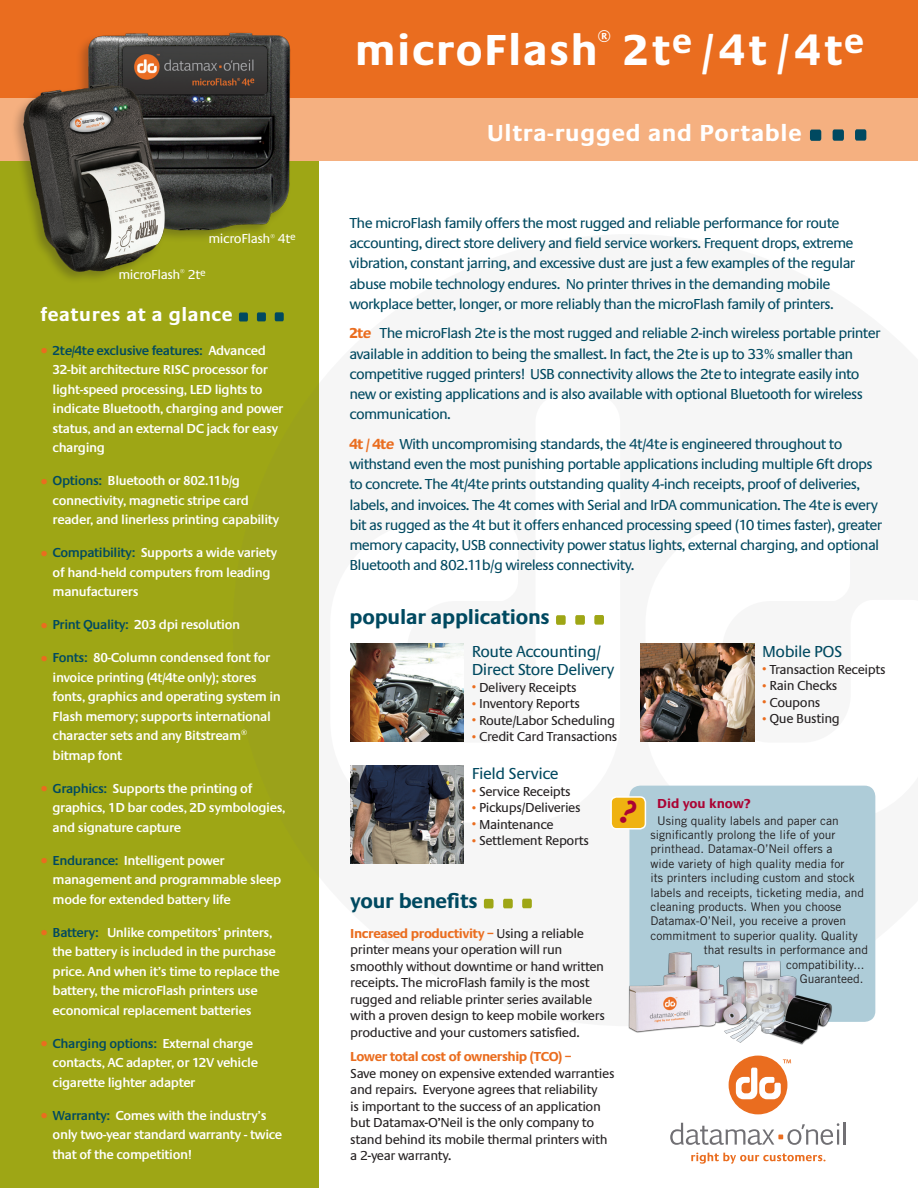
<style>
.page{position:relative;width:918px;height:1188px;background:#fff}
.page>*{position:absolute;margin:0;border:0;box-sizing:border-box;transform-origin:0 0}
.t1{font:700 45px "Praxis";letter-spacing:.035em;color:#fff}
.t2{font:700 24px "Praxis";letter-spacing:.03em;color:#fff}
.t3{font:700 21px "Praxis";letter-spacing:-.01em;color:#004960}
.t4{font:700 19.65px "Praxis";letter-spacing:.03em;color:#fff}
.t5{font:16.5px/18px "Praxis";letter-spacing:-.03em;color:#004960}
.t6{font:15px/20.2px "Praxis";letter-spacing:-.045em;color:#004960}
.t7{font:600 13.5px/19.5px "Praxis";letter-spacing:-.03em;color:#fff}
.t8{font:13.5px/16.5px "Praxis";letter-spacing:-.03em;color:#231f20}
.t9{font:13.5px "Praxis";letter-spacing:-.03em;color:#fff}
.t10{font:700 13.5px "Praxis";color:#ab0333}
.t11{font:12px "Trade Gothic";color:#231f20}
.s1{font-size:10.5px}
.s2{font-family:"Trade Gothic";font-weight:400;font-size:15px;color:#ea6d1f}
.s3{color:#004960}
.s4{font-weight:700;color:#ea6d1f}
.s5{font-family:"Trade Gothic";font-size:9px;color:#ea6d1f}
</style>
<div class="page">
<div style="left:0;top:123px;width:319px;height:1065px;background:#9ea615"></div>
<svg style="left:646px;top:643px;width:230px;height:180px"></svg>
<svg style="left:556px;top:615px;width:10px;height:10px"></svg>
<svg style="left:575px;top:615px;width:10px;height:10px"></svg>
<svg style="left:594px;top:615px;width:10px;height:10px"></svg>
<img style="left:350px;top:644px;width:114px;height:98px">
<img style="left:350px;top:766px;width:114px;height:98px">
<img style="left:641px;top:644px;width:113px;height:98px">
<div style="left:0;top:97px;width:918px;height:64px;background:#f5b080"></div>
<div style="left:0;top:0;width:918px;height:97px;background:#ea6d1f"></div>
<svg style="left:810px;top:130px;width:11px;height:11px"></svg>
<svg style="left:833px;top:129px;width:11px;height:12px"></svg>
<svg style="left:855px;top:129px;width:11px;height:12px"></svg>
<svg style="left:239px;top:313px;width:9px;height:8px"></svg>
<svg style="left:257px;top:312px;width:9px;height:9px"></svg>
<svg style="left:275px;top:312px;width:9px;height:9px"></svg>
<div style="left:10px;top:30px;width:282px;height:254px;background:#231f20;opacity:.3"></div>
<img style="left:13px;top:30px;width:290px;height:250px">
<svg style="left:484px;top:899px;width:10px;height:9px"></svg>
<svg style="left:503px;top:899px;width:10px;height:9px"></svg>
<svg style="left:522px;top:899px;width:10px;height:9px"></svg>
<div style="left:729px;top:1056px;width:58px;height:58px;background:#ea6d1f;border-radius:50%"></div>
<hr style="left:844px;top:1123px;width:2px;height:22px;background:#717074">
<svg style="left:670px;top:1123px;width:169px;height:22px"></svg>
<svg style="left:691px;top:1153px;width:135px;height:11px"></svg>
<svg style="left:736px;top:1059px;width:55px;height:40px"></svg>
<div style="left:629px;top:786px;width:246px;height:236px;background:#aeccd8;border-radius:11px"></div>
<div style="left:611px;top:797px;width:34px;height:32px;background:#efb211;border-radius:5px"></div>
<div style="left:610px;top:796px;width:36px;height:34px;border:2px solid #fff;border-radius:5px"></div>
<img style="left:628px;top:950px;width:204px;height:95px">
<p class="t9" style="left:208px;top:232px;width:89px">microFlash<span class="s1">®</span> 4t<sup>e</sup></p>
<p class="t9" style="left:118px;top:267px;width:89px">microFlash<span class="s1">®</span> 2t<sup>e</sup></p>
<p class="t4" style="left:40px;top:304px;width:194px">features at a glance</p>
<p class="t7" style="left:53px;top:341px;width:232px;text-indent:-12px"><span class="s2">•</span> <span class="s3">2te/4te exclusive features:</span> Advanced 32-bit architecture RISC processor for light-speed processing, LED lights to indicate Bluetooth, charging and power status, and an external DC jack for easy charging</p>
<p class="t7" style="left:53px;top:471px;width:228px;text-indent:-12px"><span class="s2">•</span> <span class="s3">Options:</span> Bluetooth or 802.11b/g connectivity, magnetic stripe card reader, and linerless printing capability</p>
<p class="t7" style="left:53px;top:543px;width:226px;text-indent:-12px"><span class="s2">•</span> <span class="s3">Compatibility:</span> Supports a wide variety of hand-held computers from leading manufacturers</p>
<p class="t7" style="left:40px;top:615px;width:201px"><span class="s2">•</span> <span class="s3">Print Quality:</span> 203 dpi resolution</p>
<p class="t7" style="left:53px;top:648px;width:230px;text-indent:-12px"><span class="s2">•</span> <span class="s3">Fonts:</span> 80-Column condensed font for invoice printing (4t/4te only); stores fonts, graphics and operating system in Flash memory; supports international character sets and any Bitstream® bitmap font</p>
<p class="t7" style="left:53px;top:779px;width:234px;text-indent:-12px"><span class="s2">•</span> <span class="s3">Graphics:</span> Supports the printing of graphics, 1D bar codes, 2D symbologies, and signature capture</p>
<p class="t7" style="left:53px;top:851px;width:230px;text-indent:-12px"><span class="s2">•</span> <span class="s3">Endurance:</span> Intelligent power management and programmable sleep mode for extended battery life</p>
<p class="t7" style="left:53px;top:923px;width:229px;text-indent:-12px"><span class="s2">•</span> <span class="s3">Battery:</span> Unlike competitors’ printers, the battery is included in the purchase price. And when it’s time to replace the battery, the microFlash printers use economical replacement batteries</p>
<p class="t7" style="left:53px;top:1034px;width:207px;text-indent:-12px"><span class="s2">•</span> <span class="s3">Charging options:</span> External charge contacts, AC adapter, or 12V vehicle cigarette lighter adapter</p>
<p class="t7" style="left:53px;top:1106px;width:231px;text-indent:-12px"><span class="s2">•</span> <span class="s3">Warranty:</span> Comes with the industry’s only two-year standard warranty - twice that of the competition!</p>
<p class="t1" style="left:355px;top:25px;width:511px">microFlash<sup>®</sup> 2t<sup>e</sup> / 4t / 4t<sup>e</sup></p>
<p class="t2" style="left:487px;top:120px;width:316px">Ultra-rugged and Portable</p>
<p class="t6" style="left:349px;top:213px;width:507px">The microFlash family offers the most rugged and reliable performance for route accounting, direct store delivery and field service workers. Frequent drops, extreme vibration, constant jarring, and excessive dust are just a few examples of the regular abuse mobile technology endures. No printer thrives in the demanding mobile workplace better, longer, or more reliably than the microFlash family of printers.</p>
<p class="t6" style="left:349px;top:324px;width:533px"><span class="s4">2te</span> The microFlash 2te is the most rugged and reliable 2-inch wireless portable printer available in addition to being the smallest. In fact, the 2te is up to 33% smaller than competitive rugged printers! USB connectivity allows the 2te to integrate easily into new or existing applications and is also available with optional Bluetooth for wireless communication.</p>
<p class="t6" style="left:349px;top:434px;width:534px"><span class="s4">4t / 4te</span> With uncompromising standards, the 4t/4te is engineered throughout to withstand even the most punishing portable applications including multiple 6ft drops to concrete. The 4t/4te prints outstanding quality 4-inch receipts, proof of deliveries, labels, and invoices. The 4t comes with Serial and IrDA communication. The 4te is every bit as rugged as the 4t but it offers enhanced processing speed (10 times faster), greater memory capacity, USB connectivity power status lights, external charging, and optional Bluetooth and 802.11b/g wireless connectivity.</p>
<p class="t3" style="left:350px;top:606px;width:202px">popular applications</p>
<p class="t5" style="left:472px;top:643px;width:144px">Route Accounting/<br>Direct Store Delivery</p>
<p class="t8" style="left:472px;top:679px;width:106px"><span class="s5">•</span> Delivery Receipts</p>
<p class="t8" style="left:472px;top:696px;width:110px"><span class="s5">•</span> Inventory Reports</p>
<p class="t8" style="left:472px;top:712px;width:145px"><span class="s5">•</span> Route/Labor Scheduling</p>
<p class="t8" style="left:472px;top:729px;width:147px"><span class="s5">•</span> Credit Card Transactions</p>
<p class="t5" style="left:472px;top:765px;width:89px">Field Service</p>
<p class="t8" style="left:472px;top:783px;width:100px"><span class="s5">•</span> Service Receipts</p>
<p class="t8" style="left:472px;top:800px;width:110px"><span class="s5">•</span> Pickups/Deliveries</p>
<p class="t8" style="left:472px;top:816px;width:84px"><span class="s5">•</span> Maintenance</p>
<p class="t8" style="left:472px;top:833px;width:119px"><span class="s5">•</span> Settlement Reports</p>
<p class="t3" style="left:350px;top:890px;width:129px">your benefits</p>
<p class="t8" style="left:350px;top:925px;width:256px"><span class="s4">Increased productivity –</span> Using a reliable printer means your operation will run smoothly without downtime or hand written receipts. The microFlash family is the most rugged and reliable printer series available with a proven design to keep mobile workers productive and your customers satisfied.</p>
<p class="t8" style="left:350px;top:1049px;width:266px"><span class="s4">Lower total cost of ownership (TCO) –<br></span>Save money on expensive extended warranties and repairs. Everyone agrees that reliability<br>is important to the success of an application but Datamax-O’Neil is the only company to stand behind its mobile thermal printers with a 2-year warranty.</p>
<p class="t5" style="left:762px;top:643px;width:82px">Mobile POS</p>
<p class="t8" style="left:762px;top:661px;width:125px"><span class="s5">•</span> Transaction Receipts</p>
<p class="t8" style="left:762px;top:678px;width:77px"><span class="s5">•</span> Rain Checks</p>
<p class="t8" style="left:762px;top:694px;width:60px"><span class="s5">•</span> Coupons</p>
<p class="t8" style="left:762px;top:711px;width:79px"><span class="s5">•</span> Que Busting</p>
<p class="t10" style="left:657px;top:797px;width:95px">Did you know?</p>
<p class="t11" style="left:657px;top:813px;width:183px">Using quality labels and paper can</p>
<p class="t11" style="left:650px;top:828px;width:186px">significantly prolong the life of your</p>
<p class="t11" style="left:650px;top:842px;width:183px">printhead. Datamax-O’Neil offers a</p>
<p class="t11" style="left:650px;top:856px;width:195px">wide variety of high quality media for</p>
<p class="t11" style="left:650px;top:871px;width:206px">its printers including custom and stock</p>
<p class="t11" style="left:650px;top:885px;width:215px">labels and receipts, ticketing media, and</p>
<p class="t11" style="left:650px;top:900px;width:192px">cleaning products. When you choose</p>
<p class="t11" style="left:650px;top:914px;width:197px">Datamax-O’Neil, you receive a proven</p>
<p class="t11" style="left:650px;top:928px;width:209px">commitment to superior quality. Quality</p>
<p class="t11" style="left:704px;top:943px;width:166px">that results in performance and</p>
<p class="t11" style="left:786px;top:957px;width:80px">compatibility...</p>
<p class="t11" style="left:800px;top:972px;width:65px">Guaranteed.</p>
</div>
